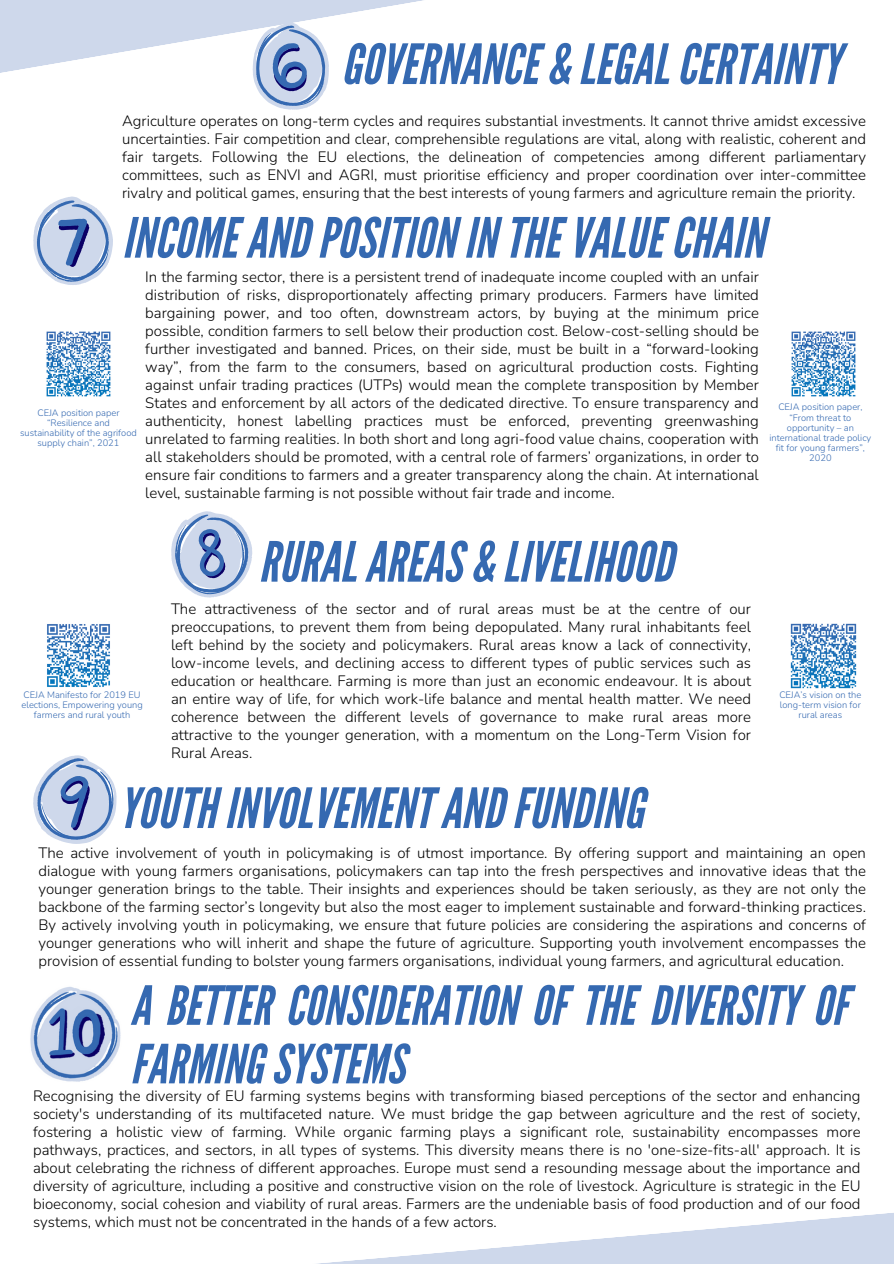
<style>
.page{position:relative;width:894px;height:1264px;background:#fff}
.page>*{position:absolute;margin:0;border:0;box-sizing:border-box;transform-origin:0 0}
.t1{font:italic 55.35px "League Gothic";color:#3569b1}
.t2{font:italic 53.85px/58.5px "League Gothic";color:#3569b1}
.t3{font:300 15px/18px "Nunito";color:#000;text-align:justify}
.t4{font:300 9.3px/10.1px "Nunito";color:#3569b1;text-align:center}
</style>
<div class="page">
<svg style="left:33px;top:196px;width:80px;height:89px"></svg>
<svg style="left:171px;top:511px;width:81px;height:87px"></svg>
<svg style="left:33px;top:755px;width:83px;height:89px"></svg>
<img style="left:30px;top:987px;width:91px;height:95px">
<svg style="left:328px;top:1213px;width:565px;height:50px;fill:#cfd9eb"></svg>
<svg style="left:0;top:0;width:423px;height:110px"></svg>
<img style="left:46px;top:331px;width:65px;height:66px">
<img style="left:791px;top:331px;width:65px;height:66px">
<img style="left:790px;top:623px;width:67px;height:66px">
<img style="left:47px;top:624px;width:63px;height:63px">
<h1 class="t1" style="left:341px;top:32px;width:500px">GOVERNANCE &amp; LEGALCERTAINTY</h1>
<p class="t3" style="left:122px;top:112px;width:745px">Agriculture operates on long-term cycles and requires substantial investments. It cannot thrive amidst excessive uncertainties. Fair competition and clear, comprehensible regulations are vital, along with realistic, coherent and fair targets. Following the EU elections, the delineation of competencies among different parliamentary committees, such as ENVI and AGRI, must prioritise efficiency and proper coordination over inter-committee rivalry and political games, ensuring that the best interests of young farmers and agriculture remain the priority.</p>
<h1 class="t1" style="left:122px;top:206px;width:643px">INCOMEANDPOSITIONINTHEVALUECHAIN</h1>
<p class="t4" style="left:20px;top:407px;width:118px">CEJA position paper “Resilience and sustainability of the agrifood supply chain”, 2021</p>
<p class="t3" style="left:145px;top:268px;width:615px">In the farming sector, there is a persistent trend of inadequate income coupled with an unfair distribution of risks, disproportionately affecting primary producers. Farmers have limited bargaining power, and too often, downstream actors, by buying at the minimum price possible, condition farmers to sell below their production cost. Below-cost-selling should be further investigated and banned. Prices, on their side, must be built in a “forward-looking way”, from the farm to the consumers, based on agricultural production costs. Fighting against unfair trading practices (UTPs) would mean the complete transposition by Member States and enforcement by all actors of the dedicated directive. To ensure transparency and authenticity, honest labelling practices must be enforced, preventing greenwashing unrelated to farming realities. In both short and long agri-food value chains, cooperation with all stakeholders should be promoted, with a central role of farmers’ organizations, in order to ensure fair conditions to farmers and a greater transparency along the chain. At international level, sustainable farming is not possible without fair trade and income.</p>
<p class="t4" style="left:769px;top:402px;width:103px">CEJA position paper, “From threat to opportunity – an international trade policy fit for young farmers”,<br>2020</p>
<p class="t4" style="left:21px;top:690px;width:123px">CEJA Manifesto for 2019 EU elections, Empowering young farmers and rural youth</p>
<h1 class="t1" style="left:258px;top:530px;width:415px">RURALAREAS &amp; LIVELIHOOD</h1>
<p class="t3" style="left:171px;top:600px;width:581px">The attractiveness of the sector and of rural areas must be at the centre of our preoccupations, to prevent them from being depopulated. Many rural inhabitants feel left behind by the society and policymakers. Rural areas know a lack of connectivity, low-income levels, and declining access to different types of public services such as education or healthcare. Farming is more than just an economic endeavour. It is about an entire way of life, for which work-life balance and mental health matter. We need coherence between the different levels of governance to make rural areas more attractive to the younger generation, with a momentum on the Long-Term Vision for Rural Areas.</p>
<h1 class="t1" style="left:118px;top:776px;width:526px">YOUTHINVOLVEMENTANDFUNDING</h1>
<p class="t4" style="left:779px;top:690px;width:83px">CEJA’s vision on the long-term vision for rural areas</p>
<p class="t3" style="left:38px;top:843px;width:828px">The active involvement of youth in policymaking is of utmost importance. By offering support and maintaining an open dialogue with young farmers organisations, policymakers can tap into the fresh perspectives and innovative ideas that the younger generation brings to the table. Their insights and experiences should be taken seriously, as they are not only the backbone of the farming sector’s longevity but also the most eager to implement sustainable and forward-thinking practices.<br>By actively involving youth in policymaking, we ensure that future policies are considering the aspirations and concerns of younger generations who will inherit and shape the future of agriculture. Supporting youth involvement encompasses the provision of essential funding to bolster young farmers organisations, individual young farmers, and agricultural education.</p>
<h2 class="t2" style="left:130px;top:977px;width:719px">A BETTER CONSIDERATION OF THE DIVERSITY OF<br>FARMINGSYSTEMS</h2>
<p class="t3" style="left:33px;top:1086px;width:828px">Recognising the diversity of EU farming systems begins with transforming biased perceptions of the sector and enhancing society's understanding of its multifaceted nature. We must bridge the gap between agriculture and the rest of society, fostering a holistic view of farming. While organic farming plays a significant role, sustainability encompasses more pathways, practices, and sectors, in all types of systems. This diversity means there is no 'one-size-fits-all' approach. It is about celebrating the richness of different approaches. Europe must send a resounding message about the importance and diversity of agriculture, including a positive and constructive vision on the role of livestock. Agriculture is strategic in the EU bioeconomy, social cohesion and viability of rural areas. Farmers are the undeniable basis of food production and of our food systems, which must not be concentrated in the hands of a few actors.</p>
</div>
